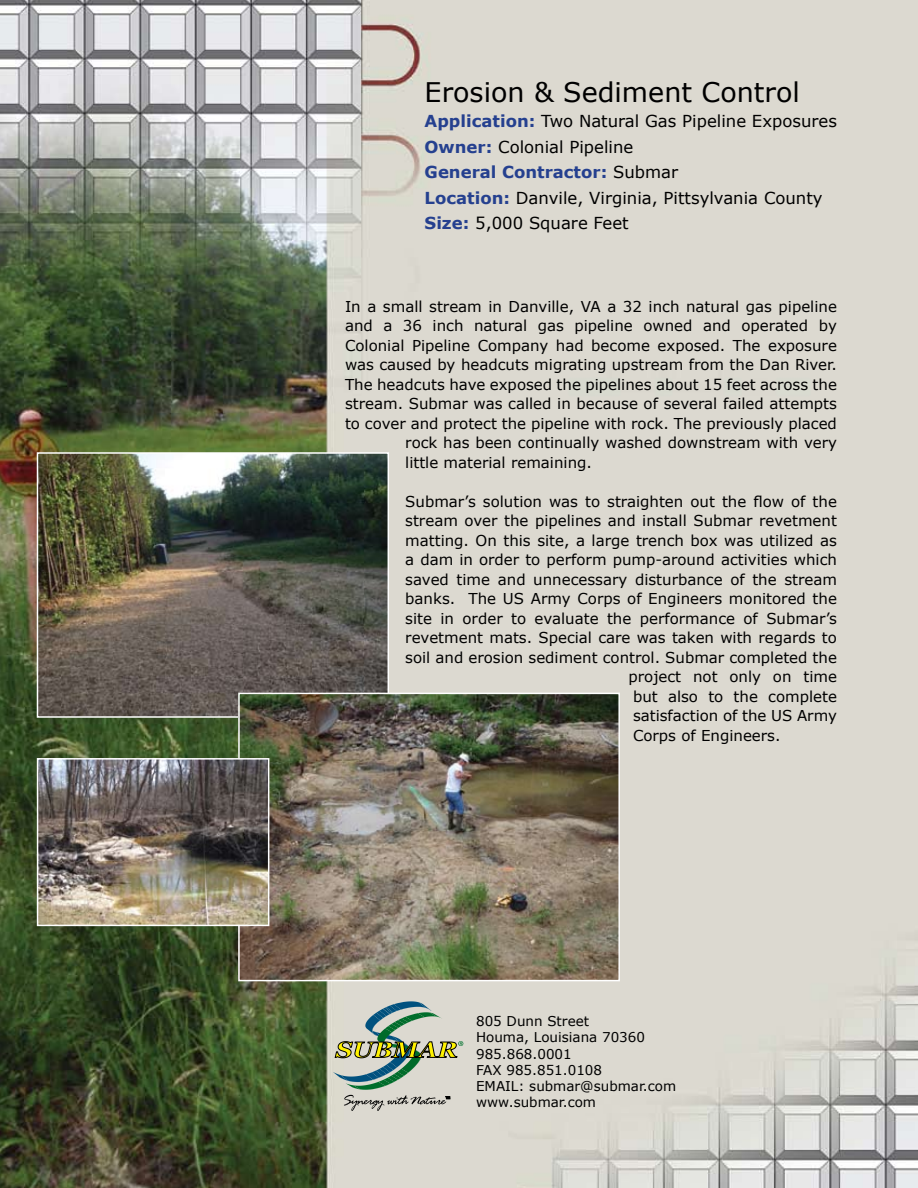
<style>
.page{position:relative;width:918px;height:1188px;background:#fff}
.page>*{position:absolute;margin:0;border:0;box-sizing:border-box;transform-origin:0 0}
.t1{font:27px "Verdana";color:#000}
.t2{font:16.5px/25.5px "Verdana";color:#000}
.t3{font:15px "Verdana";color:#000}
.t4{font:13.5px/16.2px "Verdana";color:#000}
.s1{font-weight:700;color:#25408f}
</style>
<div class="page">
<img style="left:0;top:0;width:918px;height:1188px">
<svg style="left:333px;top:1001px;width:130px;height:110px;background:#b1baaa"></svg>
<img style="left:40px;top:455px;width:346px;height:260px">
<div style="left:37px;top:452px;width:352px;height:266px;border:2px solid #fff"></div>
<img style="left:241px;top:696px;width:376px;height:282px">
<div style="left:238px;top:693px;width:382px;height:288px;border:2px solid #fff"></div>
<img style="left:40px;top:761px;width:226px;height:162px">
<div style="left:37px;top:758px;width:232px;height:168px;border:2px solid #fff"></div>
<h1 class="t1" style="left:425px;top:75px;width:377px">Erosion &amp; Sediment Control</h1>
<p class="t2" style="left:425px;top:108px;width:414px"><span class="s1">Application:</span> Two Natural Gas Pipeline Exposures <span class="s1">Owner:</span> Colonial Pipeline<br><span class="s1">General Contractor:</span> Submar<br><span class="s1">Location:</span> Danvile, Virginia, Pittsylvania County <span class="s1">Size:</span> 5,000 Square Feet</p>
<p class="t3" style="left:345px;top:297px;width:493px">In a small stream in Danville, VA a 32 inch natural gas pipeline</p>
<p class="t3" style="left:345px;top:316px;width:493px">and a 36 inch natural gas pipeline owned and operated by</p>
<p class="t3" style="left:345px;top:336px;width:493px">Colonial Pipeline Company had become exposed. The exposure</p>
<p class="t3" style="left:345px;top:355px;width:493px">was caused by headcuts migrating upstream from the Dan River.</p>
<p class="t3" style="left:345px;top:375px;width:493px">The headcuts have exposed the pipelines about 15 feet across the</p>
<p class="t3" style="left:345px;top:394px;width:494px">stream. Submar was called in because of several failed attempts</p>
<p class="t3" style="left:345px;top:414px;width:493px">to cover and protect the pipeline with rock. The previously placed</p>
<p class="t3" style="left:405px;top:433px;width:433px">rock has been continually washed downstream with very</p>
<p class="t3" style="left:405px;top:453px;width:188px">little material remaining.</p>
<p class="t3" style="left:405px;top:492px;width:433px">Submar’s solution was to straighten out the flow of the</p>
<p class="t3" style="left:405px;top:511px;width:433px">stream over the pipelines and install Submar revetment</p>
<p class="t3" style="left:405px;top:531px;width:433px">matting. On this site, a large trench box was utilized as</p>
<p class="t3" style="left:405px;top:550px;width:433px">a dam in order to perform pump-around activities which</p>
<p class="t3" style="left:405px;top:570px;width:433px">saved time and unnecessary disturbance of the stream</p>
<p class="t3" style="left:405px;top:589px;width:433px">banks. The US Army Corps of Engineers monitored the</p>
<p class="t3" style="left:405px;top:609px;width:433px">site in order to evaluate the performance of Submar’s</p>
<p class="t3" style="left:405px;top:628px;width:433px">revetment mats. Special care was taken with regards to</p>
<p class="t3" style="left:405px;top:648px;width:433px">soil and erosion sediment control. Submar completed the</p>
<p class="t3" style="left:628px;top:667px;width:210px">project not only on time</p>
<p class="t3" style="left:633px;top:687px;width:206px">but also to the complete</p>
<p class="t3" style="left:633px;top:706px;width:205px">satisfaction of the US Army</p>
<p class="t3" style="left:633px;top:726px;width:149px">Corps of Engineers.</p>
<p class="t4" style="left:476px;top:1013px;width:202px">805 Dunn Street<br>Houma, Louisiana 70360<br>985.868.0001<br>FAX 985.851.0108<br>EMAIL: submar@submar.com www.submar.com</p>
</div>
